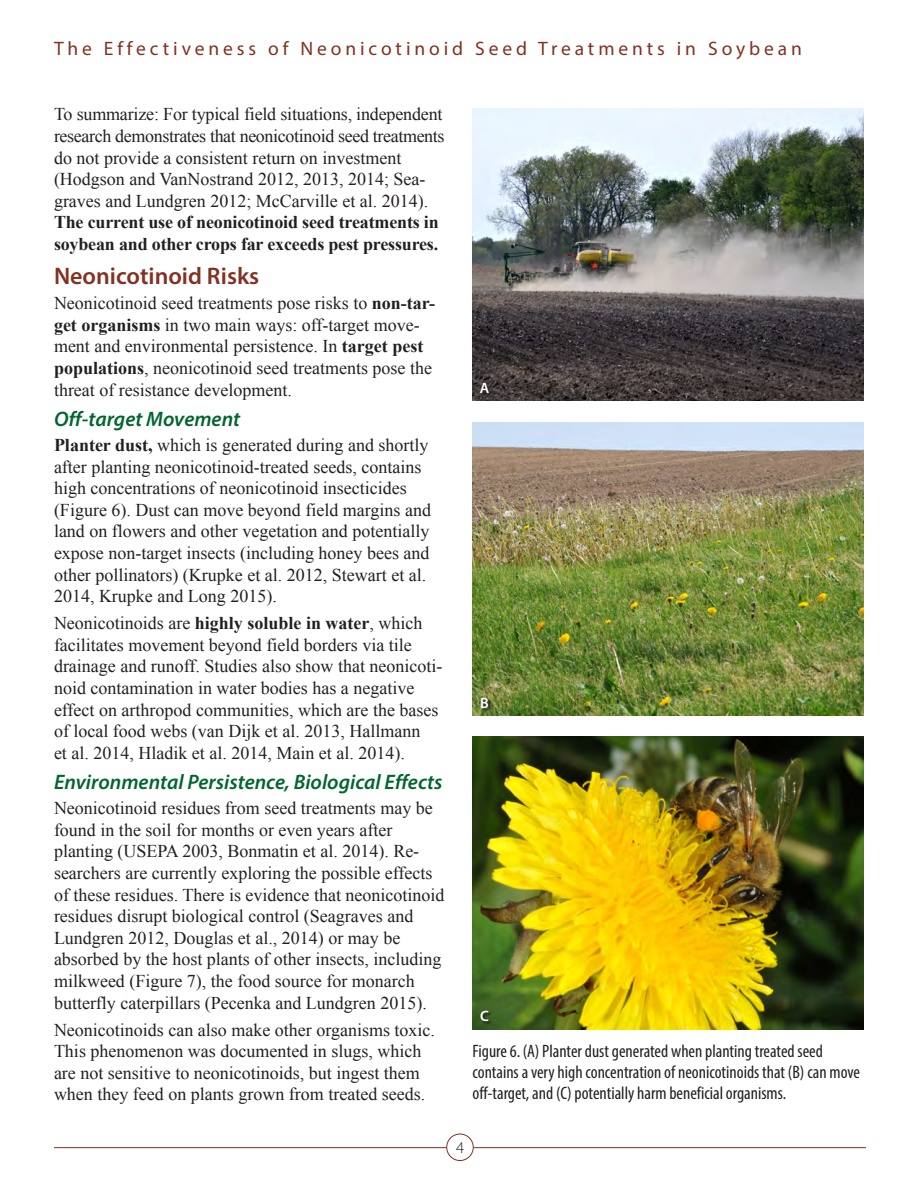
<style>
.page{position:relative;width:918px;height:1188px;background:#fff}
.page>*{position:absolute;margin:0;border:0;box-sizing:border-box;transform-origin:0 0}
.Subhead_1{font:600 24px "Myriad Pro";color:#833121}
.Subhead_2{font:italic 600 21px "Myriad Pro";color:#00652e}
.t1{font:19.5px "Myriad Pro";letter-spacing:.2em;color:#833121}
.Body_Text{font:18px/21.6px "Times New Roman";color:#231f20}
.Captions{font:condensed 18px/21px "Myriad Pro";color:#231f20}
.t2{font:300 16.5px "Myriad Pro";color:#231f20}
.Captions-2{font:600 15px "Myriad Pro";color:#fff}
.s1{font-weight:700}
</style>
<div class="page">
<div style="left:446px;top:1134px;width:28px;height:27px;border:1px solid #833121;border-radius:50%"></div>
<hr style="left:54px;top:1147px;width:392px;height:1px;background:#833121">
<hr style="left:474px;top:1147px;width:392px;height:1px;background:#833121">
<img style="left:472px;top:108px;width:392px;height:293px">
<img style="left:472px;top:422px;width:392px;height:293px">
<img style="left:472px;top:737px;width:392px;height:293px">
<svg style="left:481px;top:383px;width:12px;height:14px"></svg>
<svg style="left:482px;top:698px;width:11px;height:14px"></svg>
<svg style="left:481px;top:1011px;width:12px;height:14px"></svg>
<p class="t1" style="left:54px;top:37px;width:750px">The Effectiveness of Neonicotinoid Seed Treatments in Soybean</p>
<p class="Body_Text" style="left:54px;top:103px;width:392px">To summarize: For typical field situations, independent research demonstrates that neonicotinoid seed treatments do not provide a consistent return on investment (Hodgson and VanNostrand 2012, 2013, 2014; Sea&shy;graves and Lundgren 2012; McCarville et al. 2014).<br><span class="s1">The current use of neonicotinoid seed treatments in soybean and other crops far exceeds pest pressures.</span></p>
<p class="Subhead_1" style="left:54px;top:261px;width:207px">Neonicotinoid Risks</p>
<p class="Body_Text" style="left:54px;top:292px;width:383px">Neonicotinoid seed treatments pose risks to <span class="s1">non-tar&shy;get organisms</span> in two main ways: off-target move&shy;ment and environmental persistence. In <span class="s1">target pest populations</span>, neonicotinoid seed treatments pose the threat of resistance development.</p>
<p class="Subhead_2" style="left:54px;top:406px;width:188px">Off-target Movement</p>
<p class="Body_Text" style="left:54px;top:434px;width:379px"><span class="s1">Planter dust,</span> which is generated during and shortly after planting neonicotinoid-treated seeds, contains high concentrations of neonicotinoid insecticides (Figure 6). Dust can move beyond field margins and land on flowers and other vegetation and potentially expose non-target insects (including honey bees and other pollinators) (Krupke et al. 2012, Stewart et al.<br>2014, Krupke and Long 2015).</p>
<p class="Body_Text" style="left:54px;top:612px;width:390px">Neonicotinoids are <span class="s1">highly soluble in water</span>, which facilitates movement beyond field borders via tile drainage and runoff. Studies also show that neonicoti&shy;noid contamination in water bodies has a negative effect on arthropod communities, which are the bases of local food webs (van Dijk et al. 2013, Hallmann<br>et al. 2014, Hladik et al. 2014, Main et al. 2014).</p>
<p class="Subhead_2" style="left:54px;top:769px;width:390px">Environmental Persistence, Biological Effects</p>
<p class="Body_Text" style="left:54px;top:797px;width:392px">Neonicotinoid residues from seed treatments may be found in the soil for months or even years after planting (USEPA 2003, Bonmatin et al. 2014). Re&shy;searchers are currently exploring the possible effects of these residues. There is evidence that neonicotinoid residues disrupt biological control (Seagraves and Lundgren 2012, Douglas et al., 2014) or may be absorbed by the host plants of other insects, including milkweed (Figure 7), the food source for monarch butterfly caterpillars (Pecenka and Lundgren 2015).</p>
<p class="Body_Text" style="left:54px;top:1019px;width:383px">Neonicotinoids can also make other organisms toxic.<br>This phenomenon was documented in slugs, which are not sensitive to neonicotinoids, but ingest them when they feed on plants grown from treated seeds.</p>
<p class="Captions-2" style="left:480px;top:378px;width:11px">A</p>
<p class="Captions-2" style="left:480px;top:693px;width:10px">B</p>
<p class="Captions-2" style="left:480px;top:1006px;width:10px">C</p>
<p class="Captions" style="left:472px;top:1041px;width:389px">Figure 6. (A) Planter dust generated when planting treated seed contains a very high concentration of neonicotinoids that (B) can move off-target, and (C) potentially harm beneficial organisms.</p>
<p class="t2" style="left:456px;top:1138px;width:10px">4</p>
</div>
